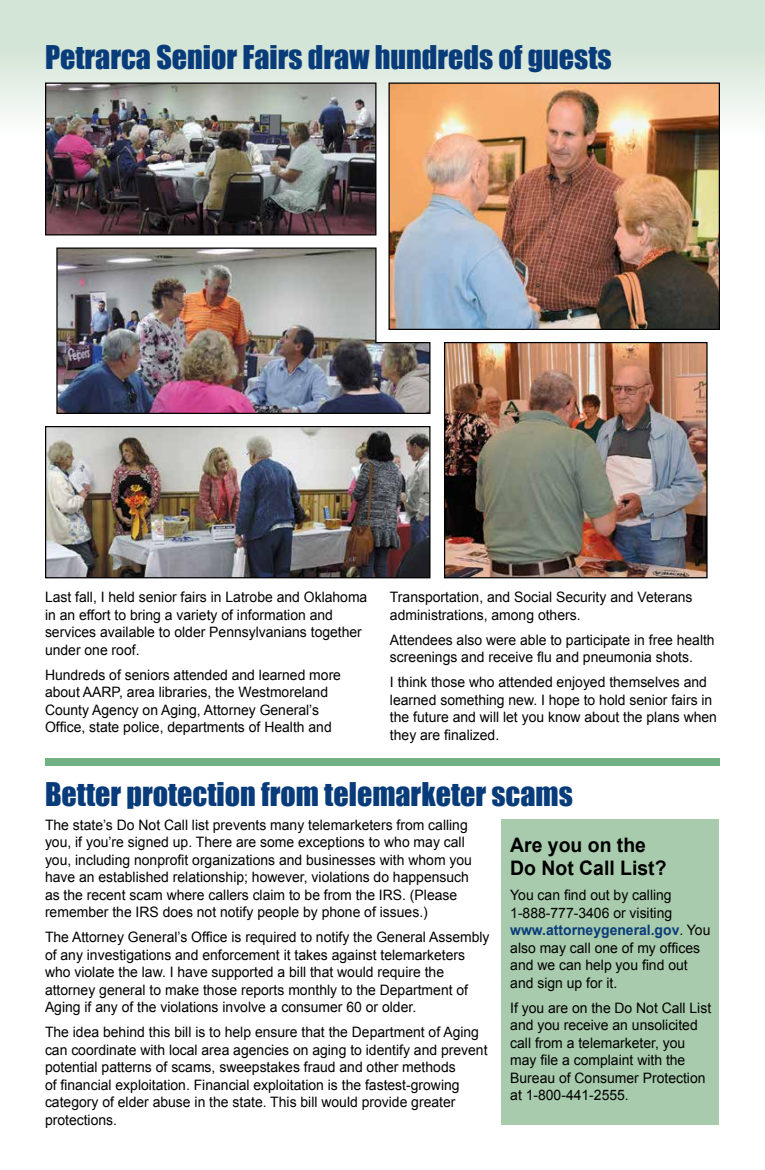
<style>
.page{position:relative;width:765px;height:1170px;background:#fff}
.page>*{position:absolute;margin:0;border:0;box-sizing:border-box;transform-origin:0 0}
.t1{font:30px "Impact";color:#083b79}
.t2{font:700 20px/23.8px "Arial";color:#000}
.t3{font:14.38px/17.5px "Arial";color:#000}
.s1{font-weight:700;color:#083b79}
</style>
<div class="page">
<div style="left:45px;top:758px;width:675px;height:7px;background:#71b183"></div>
<div style="left:0;top:0;width:765px;height:147px;background:linear-gradient(to bottom,#c8dfcc,#fefefe)"></div>
<img style="left:47px;top:84px;width:328px;height:150px">
<div style="left:45px;top:82px;width:332px;height:154px;border:1px solid #000"></div>
<img style="left:47px;top:428px;width:381px;height:148px">
<div style="left:45px;top:426px;width:385px;height:152px;border:1px solid #000"></div>
<img style="left:390px;top:84px;width:328px;height:244px">
<div style="left:388px;top:82px;width:332px;height:248px;border:1px solid #000"></div>
<img style="left:446px;top:344px;width:260px;height:232px">
<div style="left:444px;top:342px;width:264px;height:236px;border:1px solid #000"></div>
<div style="left:502px;top:819px;width:217px;height:306px;background:#a8cbad"></div>
<img style="left:56px;top:247px;width:375px;height:167px">
<h1 class="t1" style="left:45px;top:34px;width:568px">Petrarca Senior Fairs draw hundreds of guests</h1>
<p class="t3" style="left:45px;top:589px;width:324px">Last fall, I held senior fairs in Latrobe and Oklahoma in an effort to bring a variety of information and services available to older Pennsylvanians together under one roof.</p>
<p class="t3" style="left:45px;top:666px;width:298px">Hundreds of seniors attended and learned more about AARP, area libraries, the Westmoreland County Agency on Aging, Attorney General’s Office, state police, departments of Health and</p>
<p class="t3" style="left:390px;top:589px;width:304px">Transportation, and Social Security and Veterans administrations, among others.</p>
<p class="t3" style="left:390px;top:631px;width:326px">Attendees also were able to participate in free health screenings and receive flu and pneumonia shots.</p>
<p class="t3" style="left:390px;top:674px;width:329px">I think those who attended enjoyed themselves and learned something new. I hope to hold senior fairs in the future and will let you know about the plans when they are finalized.</p>
<h1 class="t1" style="left:45px;top:771px;width:529px">Better protection from telemarketer scams</h1>
<p class="t3" style="left:45px;top:816px;width:429px">The state’s Do Not Call list prevents many telemarketers from calling you, if you’re signed up. There are some exceptions to who may call you, including nonprofit organizations and businesses with whom you have an established relationship; however, violations do happensuch as the recent scam where callers claim to be from the IRS. (Please remember the IRS does not notify people by phone of issues.)</p>
<p class="t3" style="left:45px;top:929px;width:446px">The Attorney General’s Office is required to notify the General Assembly of any investigations and enforcement it takes against telemarketers who violate the law. I have supported a bill that would require the attorney general to make those reports monthly to the Department of Aging if any of the violations involve a consumer 60 or older.</p>
<p class="t3" style="left:45px;top:1024px;width:444px">The idea behind this bill is to help ensure that the Department of Aging can coordinate with local area agencies on aging to identify and prevent potential patterns of scams, sweepstakes fraud and other methods<br>of financial exploitation. Financial exploitation is the fastest-growing category of elder abuse in the state. This bill would provide greater protections.</p>
<h2 class="t2" style="left:510px;top:833px;width:158px">Are you on the<br>Do Not Call List?</h2>
<p class="t3" style="left:510px;top:887px;width:202px">You can find out by calling<br>1-888-777-3406 or visiting <span class="s1">www.attorneygeneral.gov</span>. You also may call one of my offices and we can help you find out and sign up for it.</p>
<p class="t3" style="left:510px;top:999px;width:202px">If you are on the Do Not Call List and you receive an unsolicited call from a telemarketer, you may file a complaint with the<br>Bureau of Consumer Protection at 1-800-441-2555.</p>
</div>
